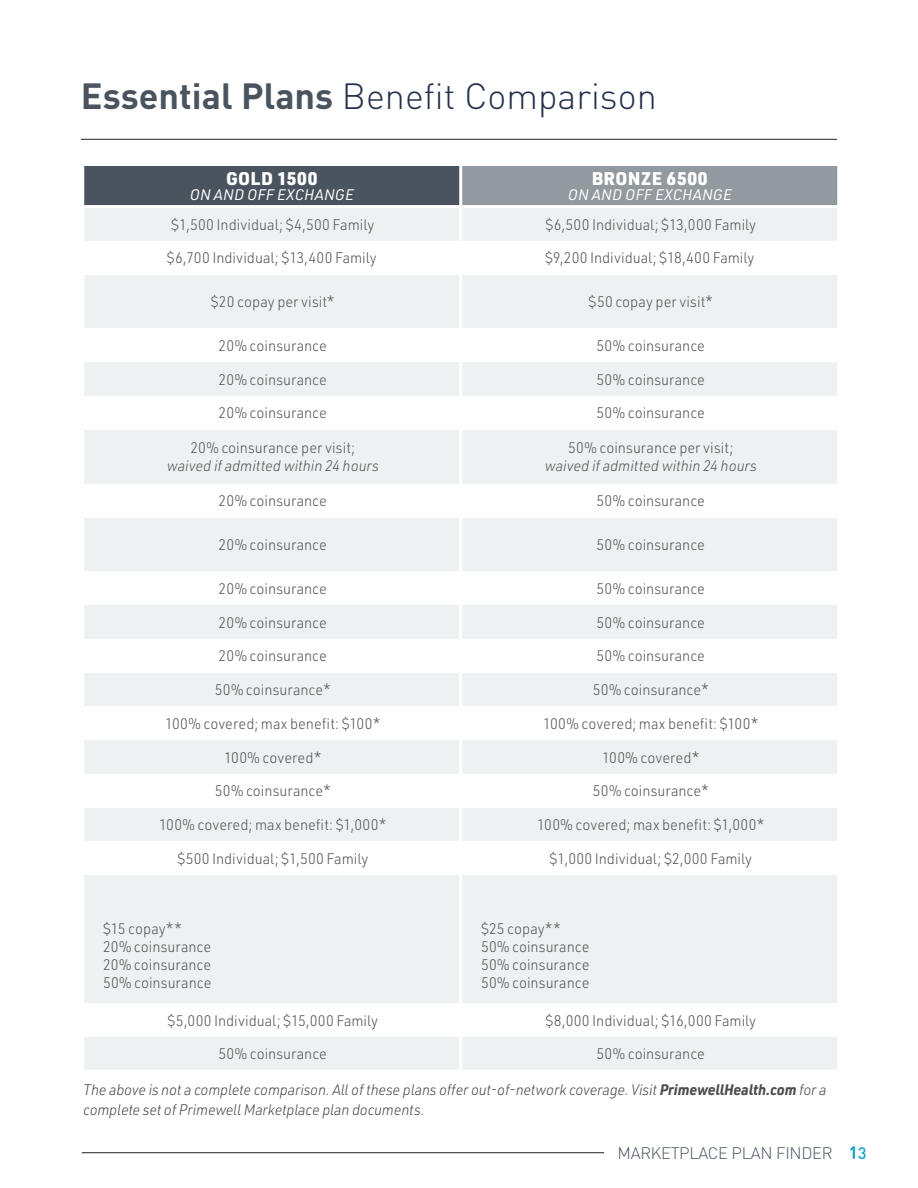
<style>
.page{position:relative;width:918px;height:1188px;background:#fff}
.page>*{position:absolute;margin:0;border:0;box-sizing:border-box;transform-origin:0 0}
.t1{font:300 36px "DINOT";color:#24304a}
.t2{font:900 18px "URWDIN";letter-spacing:.025em;color:#fff}
.t3{font:300 16.5px "DINOT";letter-spacing:-.02em;color:#4a545f}
.t4{font:500 16.5px "DINOT";color:#1da1c9}
.t5{font:300 15px/18px "URWDIN";color:#57585a;scale:.96 1}
.t6{font:italic 300 15px/19.5px "URWDIN";letter-spacing:-.01em;color:#4b4c4d;scale:.95 1}
.t7{font:italic 300 15px/18px "URWDIN";letter-spacing:-.005em;color:#57585a;text-align:center;scale:.96 1}
.t8{font:italic 15px "URWDIN";letter-spacing:.01em;color:#fff}
.s1{font-weight:700;color:#4a545f}
.s2{font-style:normal}
.s3{font-weight:700}
</style>
<div class="page">
<hr style="left:82px;top:1152px;width:522px;height:1px;background:#231f20">
<div style="left:83px;top:166px;width:378px;height:41px;background:#4a545f"></div>
<div style="left:461px;top:166px;width:378px;height:41px;background:#92999f"></div>
<div style="left:83px;top:207px;width:378px;height:34px;background:#eef1f1"></div>
<div style="left:461px;top:207px;width:378px;height:34px;background:#eef1f1"></div>
<div style="left:83px;top:275px;width:378px;height:54px;background:#eef1f1"></div>
<div style="left:461px;top:275px;width:378px;height:54px;background:#eef1f1"></div>
<div style="left:83px;top:362px;width:378px;height:34px;background:#eef1f1"></div>
<div style="left:461px;top:362px;width:378px;height:34px;background:#eef1f1"></div>
<div style="left:83px;top:430px;width:378px;height:54px;background:#eef1f1"></div>
<div style="left:461px;top:430px;width:378px;height:54px;background:#eef1f1"></div>
<div style="left:83px;top:518px;width:378px;height:54px;background:#eef1f1"></div>
<div style="left:461px;top:518px;width:378px;height:54px;background:#eef1f1"></div>
<div style="left:83px;top:605px;width:378px;height:34px;background:#eef1f1"></div>
<div style="left:461px;top:605px;width:378px;height:34px;background:#eef1f1"></div>
<div style="left:83px;top:673px;width:378px;height:34px;background:#eef1f1"></div>
<div style="left:461px;top:673px;width:378px;height:34px;background:#eef1f1"></div>
<div style="left:83px;top:740px;width:378px;height:34px;background:#eef1f1"></div>
<div style="left:461px;top:740px;width:378px;height:34px;background:#eef1f1"></div>
<div style="left:83px;top:808px;width:378px;height:34px;background:#eef1f1"></div>
<div style="left:461px;top:808px;width:378px;height:34px;background:#eef1f1"></div>
<div style="left:83px;top:875px;width:378px;height:129px;background:#eef1f1"></div>
<div style="left:461px;top:875px;width:378px;height:129px;background:#eef1f1"></div>
<div style="left:83px;top:1037px;width:378px;height:34px;background:#eef1f1"></div>
<div style="left:461px;top:1037px;width:378px;height:34px;background:#eef1f1"></div>
<hr style="left:837px;top:362px;width:3px;height:34px;background:#fff">
<hr style="left:837px;top:430px;width:3px;height:54px;background:#fff">
<hr style="left:837px;top:518px;width:3px;height:54px;background:#fff">
<hr style="left:459px;top:673px;width:3px;height:34px;background:#fff">
<hr style="left:837px;top:673px;width:3px;height:34px;background:#fff">
<hr style="left:459px;top:808px;width:3px;height:34px;background:#fff">
<hr style="left:837px;top:808px;width:3px;height:34px;background:#fff">
<hr style="left:459px;top:875px;width:3px;height:129px;background:#fff">
<hr style="left:837px;top:875px;width:3px;height:129px;background:#fff">
<hr style="left:459px;top:1037px;width:3px;height:33px;background:#fff">
<hr style="left:837px;top:1037px;width:3px;height:33px;background:#fff">
<hr style="left:81px;top:166px;width:3px;height:39px;background:#fff">
<hr style="left:459px;top:166px;width:3px;height:39px;background:#fff">
<hr style="left:837px;top:166px;width:3px;height:39px;background:#fff">
<hr style="left:83px;top:205px;width:378px;height:3px;background:#fff">
<hr style="left:461px;top:205px;width:379px;height:3px;background:#fff">
<hr style="left:83px;top:1070px;width:378px;height:3px;background:#fff">
<hr style="left:461px;top:1070px;width:379px;height:3px;background:#fff">
<hr style="left:81px;top:208px;width:3px;height:33px;background:#fff">
<hr style="left:459px;top:208px;width:3px;height:33px;background:#fff">
<hr style="left:837px;top:208px;width:3px;height:33px;background:#fff">
<hr style="left:81px;top:275px;width:3px;height:54px;background:#fff">
<hr style="left:459px;top:275px;width:3px;height:54px;background:#fff">
<hr style="left:837px;top:275px;width:3px;height:54px;background:#fff">
<hr style="left:81px;top:362px;width:3px;height:34px;background:#fff">
<hr style="left:459px;top:362px;width:3px;height:34px;background:#fff">
<hr style="left:81px;top:430px;width:3px;height:54px;background:#fff">
<hr style="left:459px;top:430px;width:3px;height:54px;background:#fff">
<hr style="left:81px;top:518px;width:3px;height:54px;background:#fff">
<hr style="left:459px;top:518px;width:3px;height:54px;background:#fff">
<hr style="left:81px;top:605px;width:3px;height:34px;background:#fff">
<hr style="left:459px;top:605px;width:3px;height:34px;background:#fff">
<hr style="left:837px;top:605px;width:3px;height:34px;background:#fff">
<hr style="left:81px;top:673px;width:3px;height:34px;background:#fff">
<hr style="left:81px;top:740px;width:3px;height:34px;background:#fff">
<hr style="left:459px;top:740px;width:3px;height:34px;background:#fff">
<hr style="left:837px;top:740px;width:3px;height:34px;background:#fff">
<hr style="left:81px;top:808px;width:3px;height:34px;background:#fff">
<hr style="left:81px;top:875px;width:3px;height:129px;background:#fff">
<hr style="left:81px;top:1037px;width:3px;height:33px;background:#fff">
<hr style="left:81px;top:139px;width:756px;height:1px;background:#231f20">
<h2 class="t1" style="left:81px;top:68px;width:577px"><span class="s1">Essential Plans</span> Benefit Comparison</h2>
<p class="t2" style="left:226px;top:166px;width:93px">GOLD 1500</p>
<p class="t8" style="left:190px;top:184px;width:165px">ON AND OFF EXCHANGE</p>
<p class="t2" style="left:592px;top:166px;width:117px">BRONZE 6500</p>
<p class="t8" style="left:568px;top:184px;width:165px">ON AND OFF EXCHANGE</p>
<p class="t5" style="left:171px;top:215px;width:213px">$1,500 Individual; $4,500 Family</p>
<p class="t5" style="left:545px;top:215px;width:221px">$6,500 Individual; $13,000 Family</p>
<p class="t5" style="left:167px;top:248px;width:220px">$6,700 Individual; $13,400 Family</p>
<p class="t5" style="left:545px;top:248px;width:220px">$9,200 Individual; $18,400 Family</p>
<p class="t5" style="left:211px;top:292px;width:131px">$20 copay per visit*</p>
<p class="t5" style="left:589px;top:292px;width:131px">$50 copay per visit*</p>
<p class="t5" style="left:219px;top:336px;width:114px">20% coinsurance</p>
<p class="t5" style="left:597px;top:336px;width:115px">50% coinsurance</p>
<p class="t5" style="left:219px;top:370px;width:114px">20% coinsurance</p>
<p class="t5" style="left:597px;top:370px;width:115px">50% coinsurance</p>
<p class="t5" style="left:219px;top:404px;width:114px">20% coinsurance</p>
<p class="t5" style="left:597px;top:404px;width:115px">50% coinsurance</p>
<p class="t7" style="left:167px;top:438px;width:223px"><span class="s2">20% coinsurance per visit; </span>waived if admitted within 24 hours</p>
<p class="t7" style="left:545px;top:438px;width:223px"><span class="s2">50% coinsurance per visit; </span>waived if admitted within 24 hours</p>
<p class="t5" style="left:219px;top:491px;width:114px">20% coinsurance</p>
<p class="t5" style="left:597px;top:491px;width:115px">50% coinsurance</p>
<p class="t5" style="left:219px;top:535px;width:114px">20% coinsurance</p>
<p class="t5" style="left:597px;top:535px;width:115px">50% coinsurance</p>
<p class="t5" style="left:219px;top:579px;width:114px">20% coinsurance</p>
<p class="t5" style="left:597px;top:579px;width:115px">50% coinsurance</p>
<p class="t5" style="left:219px;top:613px;width:114px">20% coinsurance</p>
<p class="t5" style="left:597px;top:613px;width:115px">50% coinsurance</p>
<p class="t5" style="left:219px;top:647px;width:114px">20% coinsurance</p>
<p class="t5" style="left:597px;top:647px;width:115px">50% coinsurance</p>
<p class="t5" style="left:215px;top:680px;width:122px">50% coinsurance*</p>
<p class="t5" style="left:593px;top:680px;width:122px">50% coinsurance*</p>
<p class="t5" style="left:165px;top:714px;width:226px">100% covered; max benefit: $100*</p>
<p class="t5" style="left:543px;top:714px;width:226px">100% covered; max benefit: $100*</p>
<p class="t5" style="left:224px;top:748px;width:103px">100% covered*</p>
<p class="t5" style="left:602px;top:748px;width:103px">100% covered*</p>
<p class="t5" style="left:215px;top:782px;width:122px">50% coinsurance*</p>
<p class="t5" style="left:593px;top:782px;width:122px">50% coinsurance*</p>
<p class="t5" style="left:159px;top:815px;width:238px">100% covered; max benefit: $1,000*</p>
<p class="t5" style="left:537px;top:815px;width:238px">100% covered; max benefit: $1,000*</p>
<p class="t5" style="left:177px;top:849px;width:200px">$500 Individual; $1,500 Family</p>
<p class="t5" style="left:550px;top:849px;width:212px">$1,000 Individual; $2,000 Family</p>
<p class="t5" style="left:103px;top:920px;width:115px">$15 copay**<br>20% coinsurance<br>20% coinsurance<br>50% coinsurance</p>
<p class="t5" style="left:481px;top:920px;width:115px">$25 copay**<br>50% coinsurance<br>50% coinsurance<br>50% coinsurance</p>
<p class="t5" style="left:168px;top:1011px;width:221px">$5,000 Individual; $15,000 Family</p>
<p class="t5" style="left:546px;top:1011px;width:221px">$8,000 Individual; $16,000 Family</p>
<p class="t5" style="left:219px;top:1044px;width:115px">50% coinsurance</p>
<p class="t5" style="left:597px;top:1044px;width:115px">50% coinsurance</p>
<p class="t6" style="left:83px;top:1080px;width:784px">The above is not a complete comparison. All of these plans offer out-of-network coverage. Visit <span class="s3">PrimewellHealth.com</span> for a complete set of Primewell Marketplace plan documents.</p>
<p class="t3" style="left:618px;top:1141px;width:217px">MARKETPLACE PLAN FINDER</p>
<p class="t4" style="left:849px;top:1140px;width:19px">31</p>
</div>
